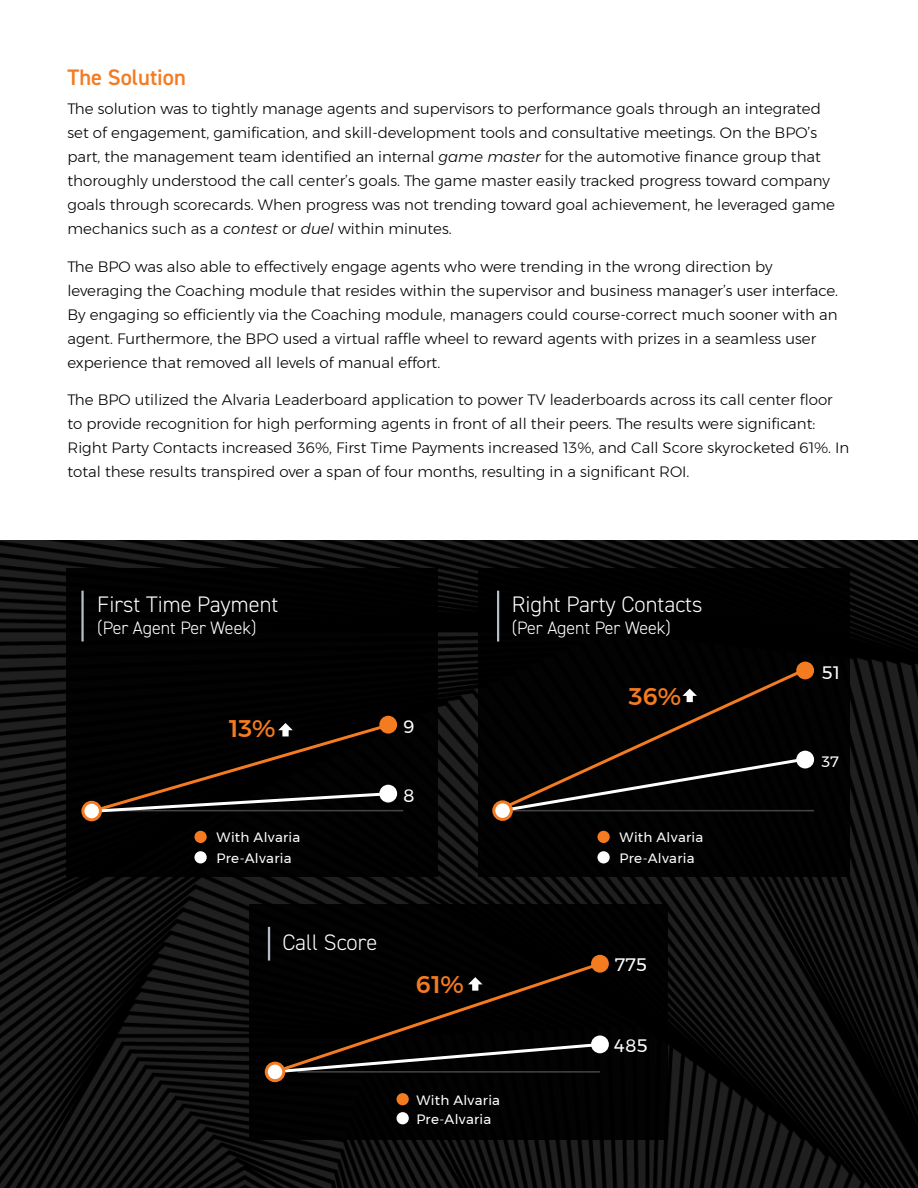
<style>
.page{position:relative;width:918px;height:1188px;background:#fff}
.page>*{position:absolute;margin:0;border:0;box-sizing:border-box;transform-origin:0 0}
.t1{font:500 24px "Montserrat";color:#f47b20}
.t2{font:300 22.5px "DIN2014";color:#fff}
.t3{font:600 22.5px "DIN2014";color:#f47b20}
.t4{font:300 18px "DIN2014";color:#fff}
.t5{font:18px "Montserrat";letter-spacing:.015em;color:#fff}
.t6{font:300 15px/24px "Montserrat";color:#000}
.t7{font:15px "Montserrat";color:#fff}
.t8{font:13.5px/21px "Montserrat";letter-spacing:.02em;color:#fff}
.s1{font-style:italic}
</style>
<div class="page">
<img style="left:0;top:540px;width:918px;height:648px">
<div style="left:66px;top:568px;width:371px;height:309px;background:#000"></div>
<div style="left:478px;top:568px;width:372px;height:310px;background:#000"></div>
<div style="left:249px;top:904px;width:419px;height:236px;background:#000"></div>
<hr style="left:511px;top:810px;width:303px;height:1px;background:#484342">
<svg style="left:613px;top:667px;width:192px;height:89px"></svg>
<div style="left:796px;top:662px;width:18px;height:17px;background:#f47b20;border-radius:50%"></div>
<svg style="left:509px;top:756px;width:296px;height:56px"></svg>
<div style="left:796px;top:751px;width:18px;height:17px;background:#fff;border-radius:50%"></div>
<svg style="left:494px;top:802px;width:17px;height:17px"></svg>
<div style="left:492px;top:800px;width:21px;height:21px;border:3px solid #f47b20;border-radius:50%"></div>
<svg style="left:682px;top:689px;width:15px;height:13px"></svg>
<hr style="left:101px;top:810px;width:302px;height:1px;background:#484342">
<div style="left:379px;top:716px;width:18px;height:18px;background:#f47b20;border-radius:50%"></div>
<div style="left:379px;top:785px;width:18px;height:18px;background:#fff;border-radius:50%"></div>
<div style="left:194px;top:831px;width:13px;height:12px;background:#f47b20;border-radius:50%"></div>
<div style="left:194px;top:851px;width:13px;height:12px;background:#fff;border-radius:50%"></div>
<svg style="left:89px;top:721px;width:304px;height:94px"></svg>
<div style="left:83px;top:802px;width:17px;height:18px;background:#fff;border-radius:50%"></div>
<div style="left:81px;top:801px;width:21px;height:20px;border:3px solid #f47b20;border-radius:50%"></div>
<div style="left:597px;top:831px;width:13px;height:12px;background:#f47b20;border-radius:50%"></div>
<div style="left:597px;top:851px;width:13px;height:12px;background:#fff;border-radius:50%"></div>
<div style="left:591px;top:1035px;width:18px;height:18px;background:#fff;border-radius:50%"></div>
<svg style="left:271px;top:965px;width:332px;height:111px"></svg>
<div style="left:591px;top:955px;width:18px;height:18px;background:#f47b20;border-radius:50%"></div>
<div style="left:266px;top:1063px;width:18px;height:18px;background:#fff;border-radius:50%"></div>
<div style="left:265px;top:1062px;width:20px;height:20px;border:3px solid #f47b20;border-radius:50%"></div>
<div style="left:397px;top:1093px;width:12px;height:12px;background:#f47b20;border-radius:50%"></div>
<div style="left:397px;top:1112px;width:12px;height:12px;background:#fff;border-radius:50%"></div>
<hr style="left:81px;top:591px;width:3px;height:51px;background:#b5bec8">
<hr style="left:268px;top:927px;width:2px;height:34px;background:#b5bec8">
<hr style="left:497px;top:591px;width:2px;height:51px;background:#b5bec8">
<h2 class="t3" style="left:68px;top:62px;width:120px">The Solution</h2>
<p class="t6" style="left:68px;top:97px;width:769px">The solution was to tightly manage agents and supervisors to performance goals through an integrated set of engagement, gamification, and skill-development tools and consultative meetings. On the BPO’s part, the management team identified an internal <span class="s1">game master</span> for the automotive finance group that thoroughly understood the call center’s goals. The game master easily tracked progress toward company goals through scorecards. When progress was not trending toward goal achievement, he leveraged game mechanics such as a <span class="s1">contest</span> or <span class="s1">duel</span> within minutes.</p>
<p class="t6" style="left:68px;top:254px;width:772px">The BPO was also able to effectively engage agents who were trending in the wrong direction by leveraging the Coaching module that resides within the supervisor and business manager’s user interface.<br>By engaging so efficiently via the Coaching module, managers could course-correct much sooner with an agent. Furthermore, the BPO used a virtual raffle wheel to reward agents with prizes in a seamless user experience that removed all levels of manual effort.</p>
<p class="t6" style="left:68px;top:388px;width:783px">The BPO utilized the Alvaria Leaderboard application to power TV leaderboards across its call center floor to provide recognition for high performing agents in front of all their peers. The results were significant:<br>Right Party Contacts increased 36%, First Time Payments increased 13%, and Call Score skyrocketed 61%. In total these results transpired over a span of four months, resulting in a significant ROI.</p>
<h2 class="t2" style="left:97px;top:590px;width:183px">First Time Payment</h2>
<p class="t4" style="left:97px;top:617px;width:161px">(Per Agent Per Week)</p>
<h2 class="t2" style="left:512px;top:590px;width:192px">Right Party Contacts</h2>
<p class="t4" style="left:512px;top:617px;width:161px">(Per Agent Per Week)</p>
<p class="t5" style="left:822px;top:658px;width:20px">51</p>
<h1 class="t1" style="left:629px;top:678px;width:54px">36%</h1>
<h1 class="t1" style="left:229px;top:710px;width:48px">13%</h1>
<p class="t5" style="left:403px;top:713px;width:13px">9</p>
<p class="t7" style="left:822px;top:750px;width:19px">37</p>
<p class="t5" style="left:403px;top:782px;width:13px">8</p>
<p class="t8" style="left:217px;top:826px;width:85px">With Alvaria<br>Pre-Alvaria</p>
<p class="t8" style="left:620px;top:826px;width:85px">With Alvaria<br>Pre-Alvaria</p>
<h2 class="t2" style="left:282px;top:928px;width:96px">Call Score</h2>
<p class="t5" style="left:615px;top:951px;width:33px">775</p>
<h1 class="t1" style="left:416px;top:966px;width:49px">61%</h1>
<p class="t5" style="left:614px;top:1032px;width:35px">485</p>
<p class="t8" style="left:416px;top:1091px;width:85px;line-height:19px">With Alvaria<br>Pre-Alvaria</p>
</div>
